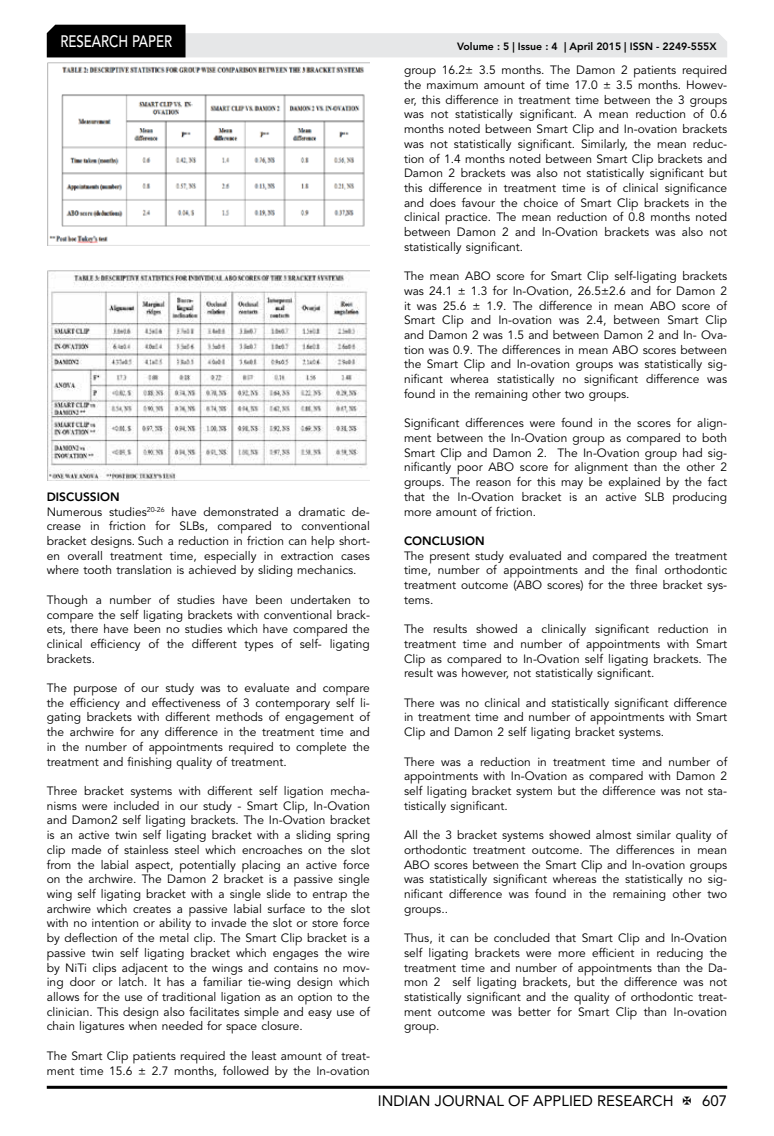
<style>
.page{position:relative;width:774px;height:1136px;background:#fff}
.page>*{position:absolute;margin:0;border:0;box-sizing:border-box;transform-origin:0 0}
.t1{font:500 16.5px "Avenir LT Std";color:#fff;scale:.8 1}
.t2{font:15px "Avenir LT Std";color:#000}
.t3{font:12px/14.7px "Avenir LT Std";color:#000;text-align:justify}
.t4{font:800 12px "Avenir LT Std";color:#000}
.t5{font:800 10.5px "Avenir LT Std";color:#000}
.s1{font-weight:800}
</style>
<div class="page">
<hr style="left:47px;top:1085px;width:680px;height:3px;background:#000">
<svg style="left:47px;top:25px;width:680px;height:32px"></svg>
<img style="left:47px;top:62px;width:323px;height:183px">
<img style="left:47px;top:270px;width:323px;height:210px">
<h1 class="t1" style="left:60px;top:32px;width:139px">RESEARCH PAPER</h1>
<p class="t3" style="left:47px;top:489px;width:325px;text-align:left"><span class="s1">DISCUSSION<br></span>Numerous studies<sup>20-26</sup> have demonstrated a dramatic de&shy;crease in friction for SLBs, compared to conventional bracket designs. Such a reduction in friction can help short&shy;en overall treatment time, especially in extraction cases where tooth translation is achieved by sliding mechanics.</p>
<p class="t3" style="left:47px;top:592px;width:325px">Though a number of studies have been undertaken to compare the self ligating brackets with conventional brack&shy;ets, there have been no studies which have compared the clinical efficiency of the different types of self- ligating brackets.</p>
<p class="t3" style="left:47px;top:680px;width:325px">The purpose of our study was to evaluate and compare the efficiency and effectiveness of 3 contemporary self li&shy;gating brackets with different methods of engagement of the archwire for any difference in the treatment time and in the number of appointments required to complete the treatment and finishing quality of treatment.</p>
<p class="t3" style="left:47px;top:783px;width:325px">Three bracket systems with different self ligation mecha&shy;nisms were included in our study - Smart Clip, In-Ovation and Damon2 self ligating brackets. The In-Ovation bracket is an active twin self ligating bracket with a sliding spring clip made of stainless steel which encroaches on the slot from the labial aspect, potentially placing an active force on the archwire. The Damon 2 bracket is a passive single wing self ligating bracket with a single slide to entrap the archwire which creates a passive labial surface to the slot with no intention or ability to invade the slot or store force by deflection of the metal clip. The Smart Clip bracket is a passive twin self ligating bracket which engages the wire by NiTi clips adjacent to the wings and contains no mov&shy;ing door or latch. It has a familiar tie-wing design which allows for the use of traditional ligation as an option to the clinician. This design also facilitates simple and easy use of chain ligatures when needed for space closure.</p>
<p class="t3" style="left:47px;top:1048px;width:325px">The Smart Clip patients required the least amount of treat&shy;ment time 15.6 ± 2.7 months, followed by the In-ovation</p>
<p class="t5" style="left:457px;top:41px;width:261px">Volume : 5 | Issue : 4 | April 2015 | ISSN - 2249-555X</p>
<p class="t3" style="left:404px;top:63px;width:325px">group 16.2± 3.5 months. The Damon 2 patients required the maximum amount of time 17.0 ± 3.5 months. Howev&shy;er, this difference in treatment time between the 3 groups was not statistically significant. A mean reduction of 0.6 months noted between Smart Clip and In-ovation brackets was not statistically significant. Similarly, the mean reduc&shy;tion of 1.4 months noted between Smart Clip brackets and Damon 2 brackets was also not statistically significant but this difference in treatment time is of clinical significance and does favour the choice of Smart Clip brackets in the clinical practice. The mean reduction of 0.8 months noted between Damon 2 and In-Ovation brackets was also not statistically significant.</p>
<p class="t3" style="left:404px;top:269px;width:325px">The mean ABO score for Smart Clip self-ligating brackets was 24.1 ± 1.3 for In-Ovation, 26.5±2.6 and for Damon 2 it was 25.6 ± 1.9. The difference in mean ABO score of Smart Clip and In-ovation was 2.4, between Smart Clip and Damon 2 was 1.5 and between Damon 2 and In- Ova&shy;tion was 0.9. The differences in mean ABO scores between the Smart Clip and In-ovation groups was statistically sig&shy;nificant wherea statistically no significant difference was found in the remaining other two groups.</p>
<p class="t3" style="left:404px;top:416px;width:325px">Significant differences were found in the scores for align&shy;ment between the In-Ovation group as compared to both Smart Clip and Damon 2. The In-Ovation group had sig&shy;nificantly poor ABO score for alignment than the other 2 groups. The reason for this may be explained by the fact that the In-Ovation bracket is an active SLB producing more amount of friction.</p>
<p class="t4" style="left:404px;top:533px;width:82px">CONCLUSION</p>
<p class="t3" style="left:404px;top:548px;width:325px">The present study evaluated and compared the treatment time, number of appointments and the final orthodontic treatment outcome (ABO scores) for the three bracket sys&shy;tems.</p>
<p class="t3" style="left:404px;top:622px;width:325px">The results showed a clinically significant reduction in treatment time and number of appointments with Smart Clip as compared to In-Ovation self ligating brackets. The result was however, not statistically significant.</p>
<p class="t3" style="left:404px;top:695px;width:325px">There was no clinical and statistically significant difference in treatment time and number of appointments with Smart Clip and Damon 2 self ligating bracket systems.</p>
<p class="t3" style="left:404px;top:754px;width:325px">There was a reduction in treatment time and number of appointments with In-Ovation as compared with Damon 2 self ligating bracket system but the difference was not sta&shy;tistically significant.</p>
<p class="t3" style="left:404px;top:827px;width:325px">All the 3 bracket systems showed almost similar quality of orthodontic treatment outcome. The differences in mean ABO scores between the Smart Clip and In-ovation groups was statistically significant whereas the statistically no sig&shy;nificant difference was found in the remaining other two groups..</p>
<p class="t3" style="left:404px;top:930px;width:325px">Thus, it can be concluded that Smart Clip and In-Ovation self ligating brackets were more efficient in reducing the treatment time and number of appointments than the Da&shy;mon 2 self ligating brackets, but the difference was not statistically significant and the quality of orthodontic treat&shy;ment outcome was better for Smart Clip than In-ovation group.</p>
<p class="t2" style="left:378px;top:1091px;width:297px">INDIAN JOURNAL OF APPLIED RESEARCH</p>
<p class="t2" style="left:702px;top:1091px;width:27px">607</p>
</div>
